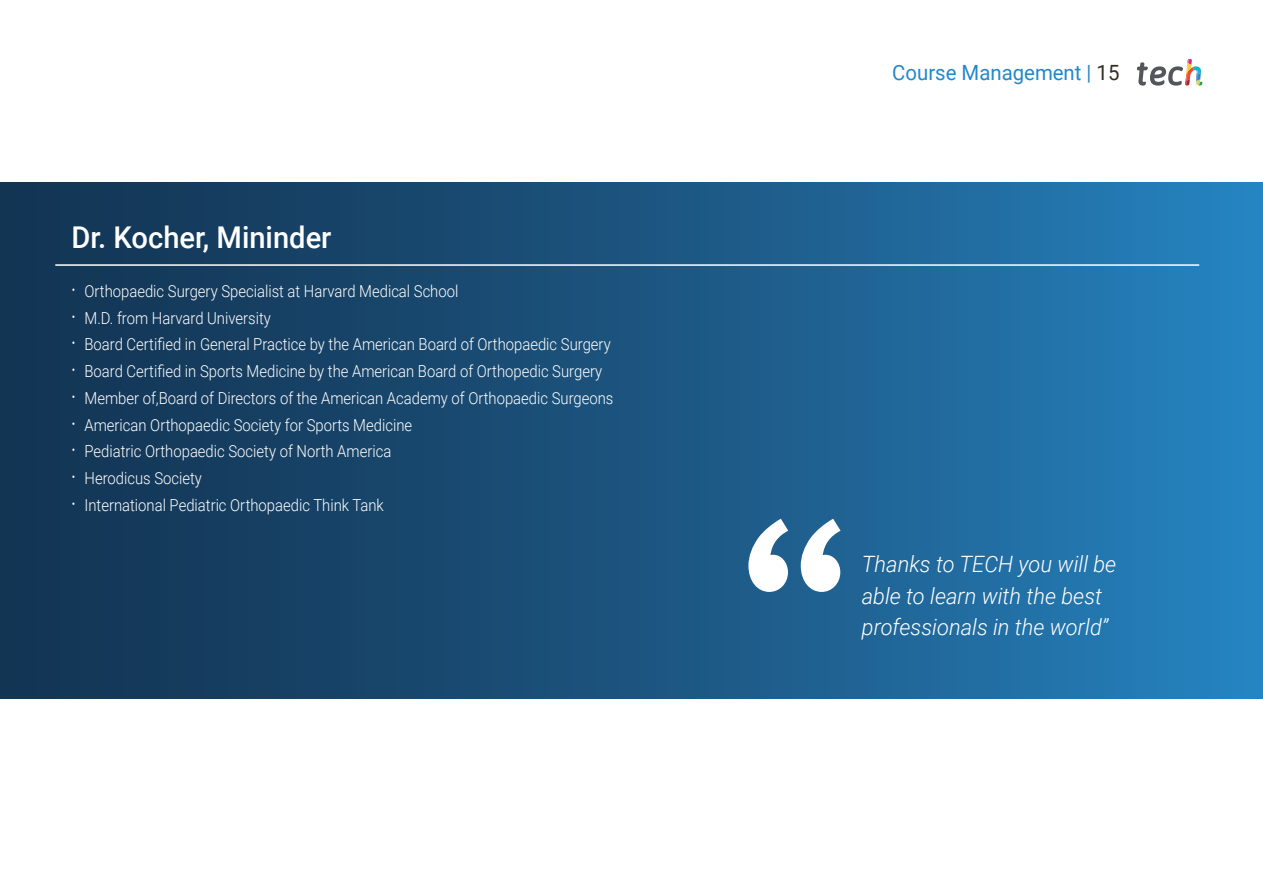
<style>
.page{position:relative;width:1263px;height:893px;background:#fff}
.page>*{position:absolute;margin:0;border:0;box-sizing:border-box;transform-origin:0 0}
.t1{font:500 30px "Roboto";color:#fff}
.t2{font:italic 300 22.5px/31.5px "Roboto";color:#fff}
.t3{font:21px "Roboto";color:#2488c9}
.t4{font:300 16.5px "Roboto";color:#fff;scale:.9 1}
.s1{color:#2488c7}
.s2{color:#312e20}
</style>
<div class="page">
<div style="left:0;top:182px;width:1263px;height:516px;background:linear-gradient(to right,#122e4b,#2680bb)"></div>
<svg style="left:748px;top:519px;width:92px;height:73px"></svg>
<svg style="left:1137px;top:59px;width:65px;height:27px"></svg>
<hr style="left:55px;top:264px;width:1144px;height:2px;background:#fff">
<h1 class="t1" style="left:71px;top:216px;width:262px">Dr. Kocher, Mininder</h1>
<p class="t4" style="left:72px;top:279px;width:431px"><sup>•</sup> Orthopaedic Surgery Specialist at Harvard Medical School</p>
<p class="t4" style="left:72px;top:306px;width:223px"><sup>•</sup> M.D. from Harvard University</p>
<p class="t4" style="left:72px;top:333px;width:600px"><sup>•</sup> Board Certified in General Practice by the American Board of Orthopaedic Surgery</p>
<p class="t4" style="left:72px;top:360px;width:591px"><sup>•</sup> Board Certified in Sports Medicine by the American Board of Orthopedic Surgery</p>
<p class="t4" style="left:72px;top:386px;width:603px"><sup>•</sup> Member of,Board of Directors of the American Academy of Orthopaedic Surgeons</p>
<p class="t4" style="left:72px;top:413px;width:380px"><sup>•</sup> American Orthopaedic Society for Sports Medicine</p>
<p class="t4" style="left:72px;top:440px;width:357px"><sup>•</sup> Pediatric Orthopaedic Society of North America</p>
<p class="t4" style="left:72px;top:467px;width:146px"><sup>•</sup> Herodicus Society</p>
<p class="t4" style="left:72px;top:493px;width:348px"><sup>•</sup> International Pediatric Orthopaedic Think Tank</p>
<p class="t3" style="left:892px;top:57px;width:229px">Course Management <span class="s1">|</span> <span class="s2">15</span></p>
<h2 class="t2" style="left:862px;top:548px;width:256px">Thanks to TECH you will be able to learn with the best professionals in the world”</h2>
</div>
